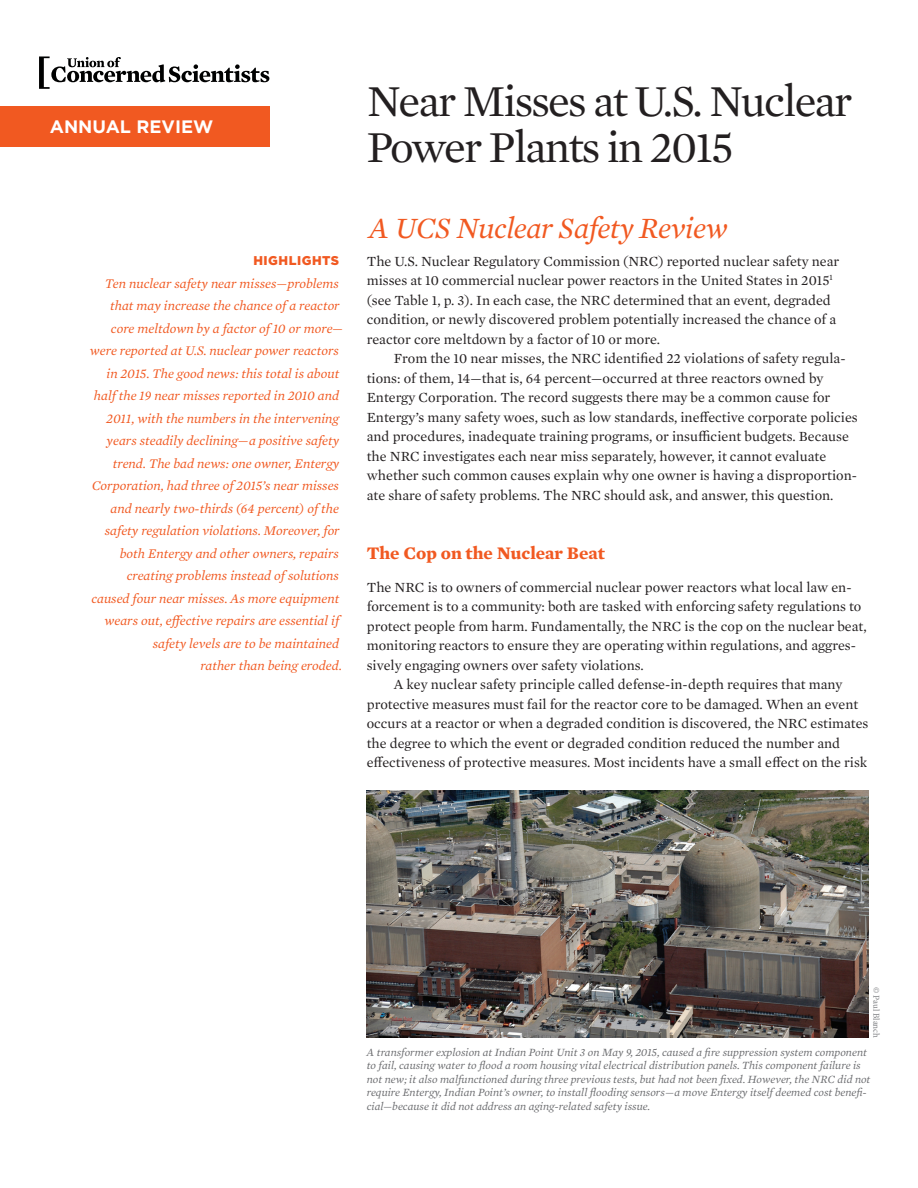
<style>
.page{position:relative;width:918px;height:1188px;background:#fff}
.page>*{position:absolute;margin:0;border:0;box-sizing:border-box;transform-origin:0 0}
.t1{font:45px/46.5px "Mercury Text G1";letter-spacing:-.04em;color:#231f20}
.t2{font:italic 30px "Mercury Text G1";letter-spacing:-.02em;color:#f15921}
.t3{font:700 18px "Mercury Text G1";color:#f15921}
.t4{font:700 18px "Gotham";color:#fff}
.t5{font:14.25px/19.5px "Mercury Text G1";color:#231f20}
.t6{font:italic 13.5px "Mercury Text G1";color:#f15921}
.t7{font:900 12.75px "Gotham";letter-spacing:.04em;color:#f15921}
.t8{font:italic 11.25px/13.5px "Mercury Text G1";color:#6c6d70}
.t9{font:9px "Minion Pro";letter-spacing:-.005em;color:#808285}
</style>
<div class="page">
<div style="left:0;top:106px;width:269px;height:41px;background:#f15921"></div>
<svg style="left:39px;top:56px;width:230px;height:33px"></svg>
<img style="left:367px;top:791px;width:501px;height:247px">
<p class="t4" style="left:50px;top:114px;width:165px">ANNUAL REVIEW</p>
<p class="t7" style="left:253px;top:252px;width:87px">HIGHLIGHTS</p>
<p class="t6" style="left:105px;top:273px;width:235px">Ten nuclear safety near misses—problems</p>
<p class="t6" style="left:110px;top:296px;width:231px">that may increase the chance of a reactor</p>
<p class="t6" style="left:111px;top:318px;width:234px">core meltdown by a factor of 10 or more—</p>
<p class="t6" style="left:90px;top:341px;width:250px">were reported at U.S. nuclear power reactors</p>
<p class="t6" style="left:107px;top:363px;width:234px">in 2015. The good news: this total is about</p>
<p class="t6" style="left:94px;top:386px;width:247px">half the 19 near misses reported in 2010 and</p>
<p class="t6" style="left:107px;top:408px;width:234px">2011, with the numbers in the intervening</p>
<p class="t6" style="left:107px;top:431px;width:234px">years steadily declining—a positive safety</p>
<p class="t6" style="left:113px;top:453px;width:228px">trend. The bad news: one owner, Entergy</p>
<p class="t6" style="left:92px;top:476px;width:248px">Corporation, had three of 2015’s near misses</p>
<p class="t6" style="left:111px;top:498px;width:230px">and nearly two-thirds (64 percent) of the</p>
<p class="t6" style="left:105px;top:521px;width:236px">safety regulation violations. Moreover, for</p>
<p class="t6" style="left:120px;top:543px;width:221px">both Entergy and other owners, repairs</p>
<p class="t6" style="left:127px;top:566px;width:214px">creating problems instead of solutions</p>
<p class="t6" style="left:91px;top:588px;width:250px">caused four near misses. As more equipment</p>
<p class="t6" style="left:105px;top:611px;width:236px">wears out, effective repairs are essential if</p>
<p class="t6" style="left:153px;top:633px;width:188px">safety levels are to be maintained</p>
<p class="t6" style="left:201px;top:656px;width:143px">rather than being eroded.</p>
<h1 class="t1" style="left:367px;top:75px;width:487px">Near Misses at U.S. Nuclear<br>Power Plants in 2015</h1>
<h2 class="t2" style="left:369px;top:206px;width:360px">A UCS Nuclear Safety Review</h2>
<p class="t5" style="left:367px;top:250px;width:474px">The U.S. Nuclear Regulatory Commission (NRC) reported nuclear safety near misses at 10 commercial nuclear power reactors in the United States in 2015<sup>1 </sup>(see Table 1, p. 3). In each case, the NRC determined that an event, degraded condition, or newly discovered problem potentially increased the chance of a reactor core meltdown by a factor of 10 or more.</p>
<p class="t5" style="left:367px;top:348px;width:493px;text-indent:27px">From the 10 near misses, the NRC identified 22 violations of safety regula&shy;tions: of them, 14—that is, 64 percent—occurred at three reactors owned by Entergy Corporation. The record suggests there may be a common cause for Entergy’s many safety woes, such as low standards, ineffective corporate policies and procedures, inadequate training programs, or insufficient budgets. Because the NRC investigates each near miss separately, however, it cannot evaluate whether such common causes explain why one owner is having a disproportion&shy;ate share of safety problems. The NRC should ask, and answer, this question.</p>
<p class="t3" style="left:367px;top:539px;width:240px">The Cop on the Nuclear Beat</p>
<p class="t5" style="left:367px;top:577px;width:486px">The NRC is to owners of commercial nuclear power reactors what local law en-</p>
<p class="t5" style="left:367px;top:596px;width:496px">forcement is to a community: both are tasked with enforcing safety regulations to</p>
<p class="t5" style="left:367px;top:616px;width:502px">protect people from harm. Fundamentally, the NRC is the cop on the nuclear beat,</p>
<p class="t5" style="left:367px;top:635px;width:491px">monitoring reactors to ensure they are operating within regulations, and aggres-</p>
<p class="t5" style="left:367px;top:655px;width:279px">sively engaging owners over safety violations.</p>
<p class="t5" style="left:394px;top:674px;width:450px">A key nuclear safety principle called defense-in-depth requires that many</p>
<p class="t5" style="left:367px;top:694px;width:493px">protective measures must fail for the reactor core to be damaged. When an event</p>
<p class="t5" style="left:367px;top:713px;width:503px">occurs at a reactor or when a degraded condition is discovered, the NRC estimates</p>
<p class="t5" style="left:367px;top:733px;width:475px">the degree to which the event or degraded condition reduced the number and</p>
<p class="t5" style="left:367px;top:752px;width:502px">effectiveness of protective measures. Most incidents have a small effect on the risk</p>
<p class="t9" style="left:883px;top:987px;width:53px;rotate:90deg">© Paul Blanch</p>
<p class="t8" style="left:367px;top:1045px;width:505px">A transformer explosion at Indian Point Unit 3 on May 9, 2015, caused a fire suppression system component to fail, causing water to flood a room housing vital electrical distribution panels. This component failure is not new; it also malfunctioned during three previous tests, but had not been fixed. However, the NRC did not require Entergy, Indian Point’s owner, to install flooding sensors—a move Entergy itself deemed cost benefi&shy;cial—because it did not address an aging-related safety issue.</p>
</div>
